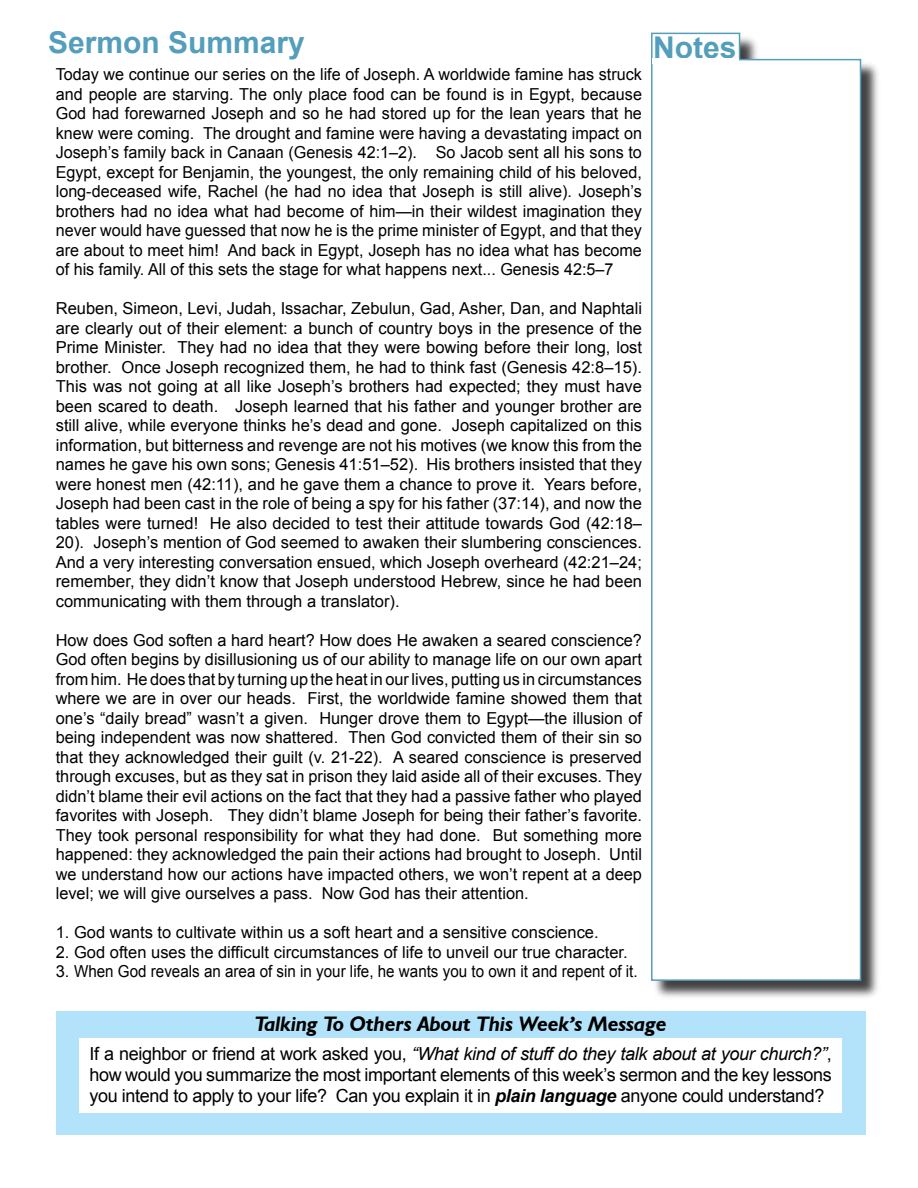
<style>
.page{position:relative;width:918px;height:1188px;background:#fff}
.page>*{position:absolute;margin:0;border:0;box-sizing:border-box;transform-origin:0 0}
.t1{font:700 30px "Arial";color:#539ebc}
.t2{font:italic 700 21px "Humanist 521 BT";color:#000}
.t3{font:18px/21px "Arial";letter-spacing:-.02em;color:#000;text-align:justify}
.t4{font:16.5px/19.5px "Arial";color:#000;text-align:justify}
.s1{font-style:italic}
.s2{font-weight:700;font-style:italic}
</style>
<div class="page">
<div style="left:56px;top:1011px;width:810px;height:124px;background:#b3e3fa"></div>
<div style="left:80px;top:1038px;width:762px;height:75px;background:#fff"></div>
<div style="left:653px;top:34px;width:108px;height:99px;background:#000;opacity:.75"></div>
<div style="left:652px;top:33px;width:88px;height:80px;background:#fff"></div>
<div style="left:651px;top:33px;width:89px;height:80px;border:2px solid #539ebc"></div>
<div style="left:652px;top:59px;width:230px;height:941px;background:#000;opacity:.75"></div>
<div style="left:652px;top:60px;width:209px;height:920px;background:#fff"></div>
<div style="left:651px;top:59px;width:210px;height:922px;border:2px solid #539ebc"></div>
<div style="left:653px;top:58px;width:86px;height:6px;background:#fff"></div>
<p class="t1" style="left:48px;top:22px;width:258px">Sermon Summary</p>
<p class="t4" style="left:56px;top:65px;width:588px">Today we continue our series on the life of Joseph. A worldwide famine has struck and people are starving. The only place food can be found is in Egypt, because God had forewarned Joseph and so he had stored up for the lean years that he knew were coming. The drought and famine were having a devastating impact on Joseph’s family back in Canaan (Genesis 42:1–2). So Jacob sent all his sons to Egypt, except for Benjamin, the youngest, the only remaining child of his beloved, long-deceased wife, Rachel (he had no idea that Joseph is still alive). Joseph’s brothers had no idea what had become of him—in their wildest imagination they never would have guessed that now he is the prime minister of Egypt, and that they are about to meet him! And back in Egypt, Joseph has no idea what has become of his family. All of this sets the stage for what happens next... Genesis 42:5–7</p>
<p class="t4" style="left:56px;top:299px;width:588px">Reuben, Simeon, Levi, Judah, Issachar, Zebulun, Gad, Asher, Dan, and Naphtali are clearly out of their element: a bunch of country boys in the presence of the Prime Minister. They had no idea that they were bowing before their long, lost brother. Once Joseph recognized them, he had to think fast (Genesis 42:8–15).<br>This was not going at all like Joseph’s brothers had expected; they must have been scared to death. Joseph learned that his father and younger brother are still alive, while everyone thinks he’s dead and gone. Joseph capitalized on this information, but bitterness and revenge are not his motives (we know this from the names he gave his own sons; Genesis 41:51–52). His brothers insisted that they were honest men (42:11), and he gave them a chance to prove it. Years before, Joseph had been cast in the role of being a spy for his father (37:14), and now the tables were turned! He also decided to test their attitude towards God (42:18– 20). Joseph’s mention of God seemed to awaken their slumbering consciences.<br>And a very interesting conversation ensued, which Joseph overheard (42:21–24; remember, they didn’t know that Joseph understood Hebrew, since he had been communicating with them through a translator).</p>
<p class="t4" style="left:56px;top:631px;width:588px">How does God soften a hard heart? How does He awaken a seared conscience?<br>God often begins by disillusioning us of our ability to manage life on our own apart from him. He does that by turning up the heat in our lives, putting us in circumstances where we are in over our heads. First, the worldwide famine showed them that one’s “daily bread” wasn’t a given. Hunger drove them to Egypt—the illusion of being independent was now shattered. Then God convicted them of their sin so that they acknowledged their guilt (v. 21-22). A seared conscience is preserved through excuses, but as they sat in prison they laid aside all of their excuses. They didn’t blame their evil actions on the fact that they had a passive father who played favorites with Joseph. They didn’t blame Joseph for being their father’s favorite.<br>They took personal responsibility for what they had done. But something more happened: they acknowledged the pain their actions had brought to Joseph. Until we understand how our actions have impacted others, we won’t repent at a deep level; we will give ourselves a pass. Now God has their attention.</p>
<p class="t4" style="left:56px;top:923px;width:544px">1. God wants to cultivate within us a soft heart and a sensitive conscience.</p>
<p class="t4" style="left:56px;top:943px;width:573px">2. God often uses the difficult circumstances of life to unveil our true character.</p>
<p class="t4" style="left:56px;top:962px;width:584px">3. When God reveals an area of sin in your life, he wants you to own it and repent of it.</p>
<p class="t1" style="left:653px;top:28px;width:85px">Notes</p>
<p class="t2" style="left:255px;top:1011px;width:414px">Talking To Others About This Week’s Message</p>
<p class="t3" style="left:89px;top:1044px;width:744px">If a neighbor or friend at work asked you, <span class="s1">“What kind of stuff do they talk about at your church?”</span>, how would you summarize the most important elements of this week’s sermon and the key lessons you intend to apply to your life? Can you explain it in <span class="s2">plain language</span> anyone could understand?</p>
</div>
